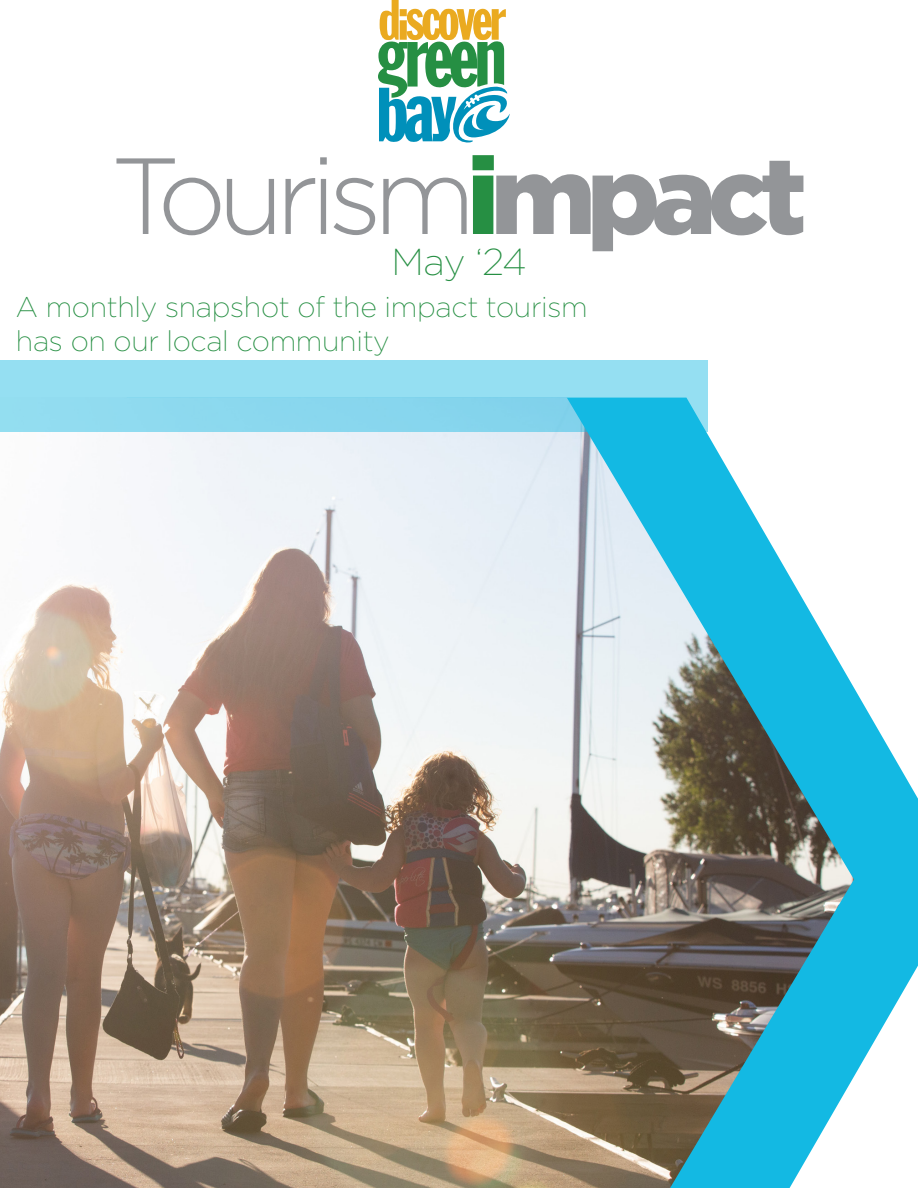
<style>
.page{position:relative;width:918px;height:1188px;background:#fff}
.page>*{position:absolute;margin:0;border:0;box-sizing:border-box;transform-origin:0 0}
.t1{font:300 108px "Gotham";letter-spacing:-.08em;color:#939598}
.t2{font:200 37.5px "Gotham";color:#268f43}
.t3{font:200 28.5px/34.2px "Gotham";letter-spacing:-.01em;color:#268f43}
.s1{font-weight:900;color:#268f43}
.s2{font-weight:900}
</style>
<div class="page">
<svg style="left:854px;top:688px;width:64px;height:389px;fill:#13b9e3"></svg>
<img style="left:0;top:432px;width:854px;height:756px">
<svg style="left:0;top:360px;width:708px;height:72px;fill:#95dff2"></svg>
<svg style="left:378px;top:0;width:132px;height:143px"></svg>
<p class="t1" style="left:111px;top:128px;width:697px">Tourism<span class="s1">i</span><span class="s2">mpact</span></p>
<p class="t2" style="left:392px;top:238px;width:136px">May ‘24</p>
<p class="t3" style="left:16px;top:288px;width:573px">A monthly snapshot of the impact tourism has on our local community</p>
</div>
